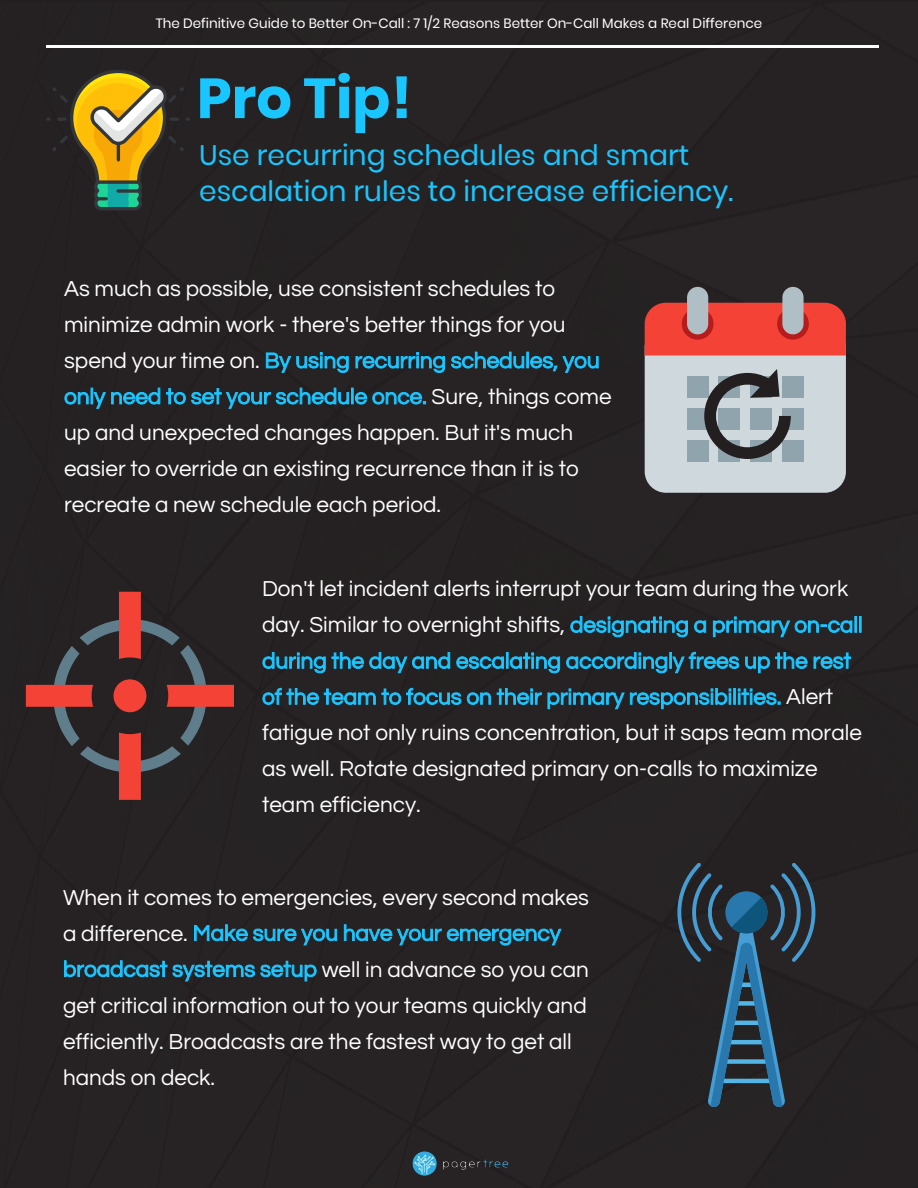
<style>
.page{position:relative;width:918px;height:1188px;background:#fff}
.page>*{position:absolute;margin:0;border:0;box-sizing:border-box;transform-origin:0 0}
.t1{font:700 56.25px "Poppins";color:#1ac6ff}
.t2{font:28.2px/36px "Poppins";color:#1ac6ff}
.t3{font:22.5px/36px "Questrial";color:#fff}
.t4{font:13.5px "Poppins";color:#fff}
.s1{color:#1ac6ff}
</style>
<div class="page">
<div style="left:0;top:2px;width:918px;height:1186px;background:#262223"></div>
<hr style="left:46px;top:45px;width:833px;height:2px;background:#fff">
<img style="left:403px;top:1143px;width:116px;height:41px">
<svg style="left:48px;top:70px;width:140px;height:140px;background:#6d6231"></svg>
<hr style="left:117px;top:143px;width:3px;height:17px;background:#33363a">
<div style="left:782px;top:287px;width:22px;height:47px;background:#b0bec5;border-radius:11px"></div>
<div style="left:687px;top:287px;width:21px;height:47px;background:#b0bec5;border-radius:11px"></div>
<svg style="left:645px;top:303px;width:201px;height:190px;background:#c09d9e"></svg>
<svg style="left:26px;top:592px;width:208px;height:208px;background:#4a2e2e"></svg>
<svg style="left:677px;top:863px;width:139px;height:244px;background:#293b48"></svg>
<p class="t4" style="left:156px;top:16px;width:608px">The Definitive Guide to Better On-Call : 7 1/2 Reasons Better On-Call Makes a Real Difference</p>
<h1 class="t1" style="left:197px;top:66px;width:216px">Pro Tip!</h1>
<p class="t2" style="left:199px;top:138px;width:536px">Use recurring schedules and smart escalation rules to increase efficiency.</p>
<p class="t3" style="left:64px;top:271px;width:549px">As much as possible, use consistent schedules to minimize admin work - there's better things for you spend your time on. <span class="s1">By using recurring schedules, you only need to set your schedule once.</span> Sure, things come up and unexpected changes happen. But it's much easier to override an existing recurrence than it is to recreate a new schedule each period.</p>
<p class="t3" style="left:262px;top:571px;width:602px">Don't let incident alerts interrupt your team during the work day. Similar to overnight shifts, <span class="s1">designating a primary on-call during the day and escalating accordingly frees up the rest of the team to focus on their primary responsibilities.</span> Alert fatigue not only ruins concentration, but it saps team morale as well. Rotate designated primary on-calls to maximize team efficiency.</p>
<p class="t3" style="left:63px;top:880px;width:528px">When it comes to emergencies, every second makes a difference. <span class="s1">Make sure you have your emergency broadcast systems setup</span> well in advance so you can get critical information out to your teams quickly and efficiently. Broadcasts are the fastest way to get all hands on deck.</p>
</div>
